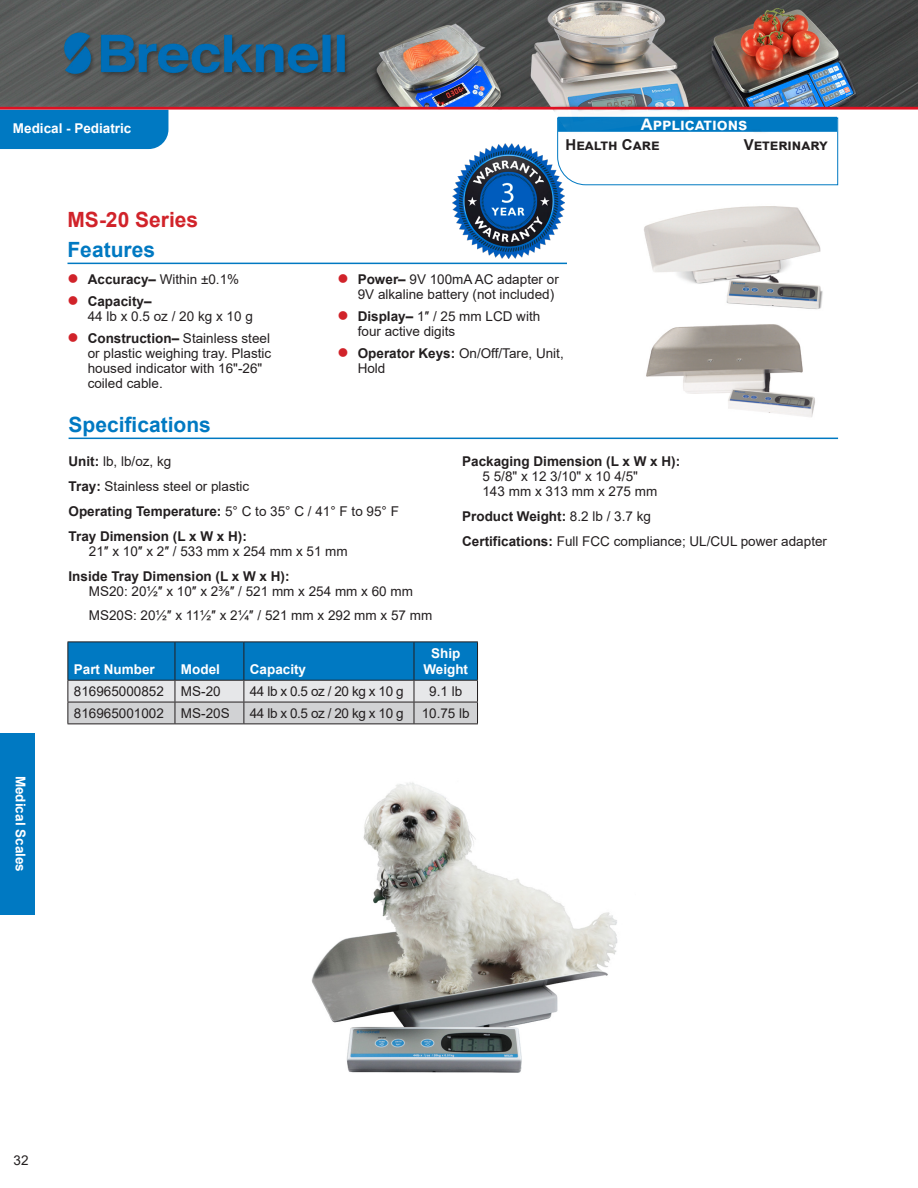
<style>
.page{position:relative;width:918px;height:1188px;background:#fff}
.page>*{position:absolute;margin:0;border:0;box-sizing:border-box;transform-origin:0 0}
.t1{font:700 21px "Arial";color:#0079c2}
.t2{font:700 21px "Arial";color:#d1232a}
.t3{font:700 16.5px "Arial";color:#fff}
.t4{font:700 15px "Arial";letter-spacing:.025em;color:#231f20}
.t5{font:700 15px "Arial";color:#231f20}
.t6{font:13.5px/15px "Arial";color:#231f20}
.t7{font:700 13.5px/16.5px "Arial";color:#fff;text-align:center}
.t8{font:700 13.5px "Arial";color:#231f20}
.t9{font:13.5px "Arial";letter-spacing:-.03em;color:#231f20}
.s1{color:#d1232a}
.s2{font-weight:700}
</style>
<div class="page">
<div style="left:0;top:733px;width:34px;height:182px;background:#0079c2"></div>
<svg style="left:565px;top:176px;width:273px;height:10px"></svg>
<img style="left:0;top:0;width:918px;height:176px">
<hr style="left:68px;top:263px;width:499px;height:1px;background:#0079c2">
<hr style="left:69px;top:438px;width:769px;height:1px;background:#0079c2">
<svg style="left:68px;top:642px;width:410px;height:82px;background:#70a6c8"></svg>
<hr style="left:68px;top:724px;width:107px;height:1px;background:#231f20">
<hr style="left:175px;top:724px;width:69px;height:1px;background:#231f20">
<hr style="left:244px;top:724px;width:170px;height:1px;background:#231f20">
<hr style="left:414px;top:724px;width:64px;height:1px;background:#231f20">
<img style="left:644px;top:206px;width:179px;height:211px">
<img style="left:311px;top:782px;width:307px;height:291px">
<img style="left:452px;top:144px;width:112px;height:115px">
<p class="t7" style="left:13px;top:120px;width:120px">Medical - Pediatric</p>
<h1 class="t2" style="left:68px;top:205px;width:132px">MS-20 Series</h1>
<h1 class="t1" style="left:68px;top:235px;width:89px">Features</h1>
<p class="t3" style="left:641px;top:113px;width:108px">Applications</p>
<p class="t4" style="left:566px;top:134px;width:96px">Health Care</p>
<p class="t5" style="left:744px;top:134px;width:86px">Veterinary</p>
<p class="t6" style="left:68px;top:271px;width:173px"><span class="s1">●</span> <span class="s2">Accuracy–</span> Within ±0.1%</p>
<p class="t6" style="left:88px;top:293px;width:167px;text-indent:-20px"><span class="s1">●</span> <span class="s2">Capacity–<br></span>44 lb x 0.5 oz / 20 kg x 10 g</p>
<p class="t6" style="left:88px;top:330px;width:185px;text-indent:-20px"><span class="s1">●</span> <span class="s2">Construction–</span> Stainless steel or plastic weighing tray. Plastic housed indicator with 16"-26" coiled cable.</p>
<h1 class="t1" style="left:69px;top:410px;width:144px">Specifications</h1>
<p class="t6" style="left:69px;top:449px;width:332px;line-height:25px"><span class="s2">Unit:</span> lb, lb/oz, kg<br><span class="s2">Tray:</span> Stainless steel or plastic<br><span class="s2">Operating Temperature:</span> 5° C to 35° C / 41° F to 95° F<br><span class="s2">Tray Dimension (L x W x H):</span></p>
<p class="t6" style="left:89px;top:544px;width:260px">21″ x 10″ x 2″ / 533 mm x 254 mm x 51 mm</p>
<p class="t8" style="left:69px;top:567px;width:223px">Inside Tray Dimension (L x W x H):</p>
<p class="t6" style="left:89px;top:579px;width:345px;line-height:24px">MS20: 20½″ x 10″ x 2⅜″ / 521 mm x 254 mm x 60 mm<br>MS20S: 20½″ x 11½″ x 2¼″ / 521 mm x 292 mm x 57 mm</p>
<p class="t6" style="left:358px;top:271px;width:203px;text-indent:-20px"><span class="s1">●</span> <span class="s2">Power–</span> 9V 100mA AC adapter or<br>9V alkaline battery (not included)</p>
<p class="t6" style="left:358px;top:308px;width:184px;text-indent:-20px"><span class="s1">●</span> <span class="s2">Display–</span> 1″ / 25 mm LCD with four active digits</p>
<p class="t6" style="left:358px;top:345px;width:208px;text-indent:-20px"><span class="s1">●</span> <span class="s2">Operator Keys:</span> On/Off/Tare, Unit,<br>Hold</p>
<p class="t8" style="left:462px;top:452px;width:220px">Packaging Dimension (L x W x H):</p>
<p class="t6" style="left:482px;top:469px;width:176px">5 5/8" x 12 3/10" x 10 4/5"<br>143 mm x 313 mm x 275 mm</p>
<p class="t6" style="left:462px;top:504px;width:366px;line-height:25px"><span class="s2">Product Weight:</span> 8.2 lb / 3.7 kg<br><span class="s2">Certifications:</span> Full FCC compliance; UL/CUL power adapter</p>
<p class="t7" style="left:74px;top:661px;width:83px">Part Number</p>
<p class="t7" style="left:181px;top:661px;width:41px">Model</p>
<p class="t7" style="left:250px;top:661px;width:58px">Capacity</p>
<p class="t7" style="left:423px;top:645px;width:46px">Ship<br>Weight</p>
<p class="t7" style="left:29px;top:776px;width:98px;rotate:90deg">Medical Scales</p>
<p class="t6" style="left:74px;top:684px;width:92px">816965000852</p>
<p class="t6" style="left:181px;top:684px;width:41px">MS-20</p>
<p class="t9" style="left:250px;top:682px;width:155px">44 lb x 0.5 oz / 20 kg x 10 g</p>
<p class="t6" style="left:429px;top:684px;width:35px">9.1 lb</p>
<p class="t6" style="left:74px;top:706px;width:92px">816965001002</p>
<p class="t6" style="left:181px;top:706px;width:50px">MS-20S</p>
<p class="t9" style="left:250px;top:704px;width:155px">44 lb x 0.5 oz / 20 kg x 10 g</p>
<p class="t6" style="left:422px;top:706px;width:50px">10.75 lb</p>
<p class="t6" style="left:14px;top:1153px;width:17px">32</p>
</div>
